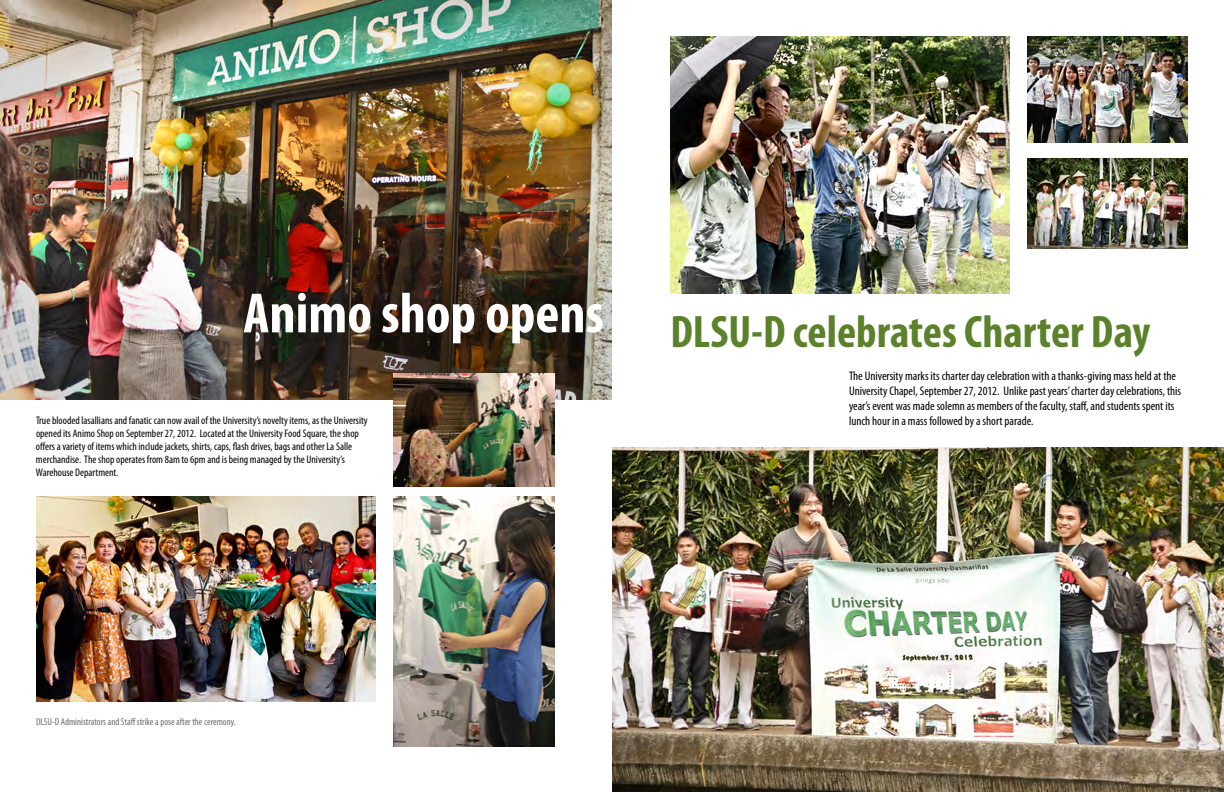
<style>
.page{position:relative;width:1224px;height:792px;background:#fff}
.page>*{position:absolute;margin:0;border:0;box-sizing:border-box;transform-origin:0 0}
.t1{font:700 condensed 57.2px "Myriad Pro";color:#fff}
.t2{font:700 condensed 45.8px "Myriad Pro";color:#5b812a}
.t3{font:condensed 12.5px/15px "Myriad Pro";color:#000}
.t4{font:condensed 11px/13.2px "Myriad Pro";color:#000}
.t5{font:condensed 10px "Myriad Pro";color:#6d6e71}
</style>
<div class="page">
<img style="left:612px;top:448px;width:612px;height:344px">
<img style="left:1028px;top:36px;width:160px;height:106px">
<img style="left:1028px;top:159px;width:160px;height:90px">
<img style="left:670px;top:36px;width:340px;height:258px">
<img style="left:0;top:0;width:612px;height:399px">
<img style="left:36px;top:496px;width:339px;height:206px">
<img style="left:394px;top:373px;width:160px;height:114px">
<img style="left:394px;top:496px;width:160px;height:251px">
<h1 class="t1" style="left:243px;top:278px;width:362px">Animo shop opens</h1>
<p class="t4" style="left:36px;top:413px;width:333px">True blooded lasallians and fanatic can now avail of the University’s novelty items, as the University opened its Animo Shop on September 27, 2012. Located at the University Food Square, the shop offers a variety of items which include jackets, shirts, caps, flash drives, bags and other La Salle merchandise. The shop operates from 8am to 6pm and is being managed by the University’s Warehouse Department.</p>
<h2 class="t2" style="left:670px;top:303px;width:481px">DLSU-D celebrates Charter Day</h2>
<p class="t3" style="left:849px;top:368px;width:334px">The University marks its charter day celebration with a thanks-giving mass held at the University Chapel, September 27, 2012. Unlike past years’ charter day celebrations, this year’s event was made solemn as members of the faculty, staff, and students spent its lunch hour in a mass followed by a short parade.</p>
<p class="t5" style="left:36px;top:716px;width:201px">DLSU-D Administrators and Staff strike a pose after the ceremony.</p>
</div>
